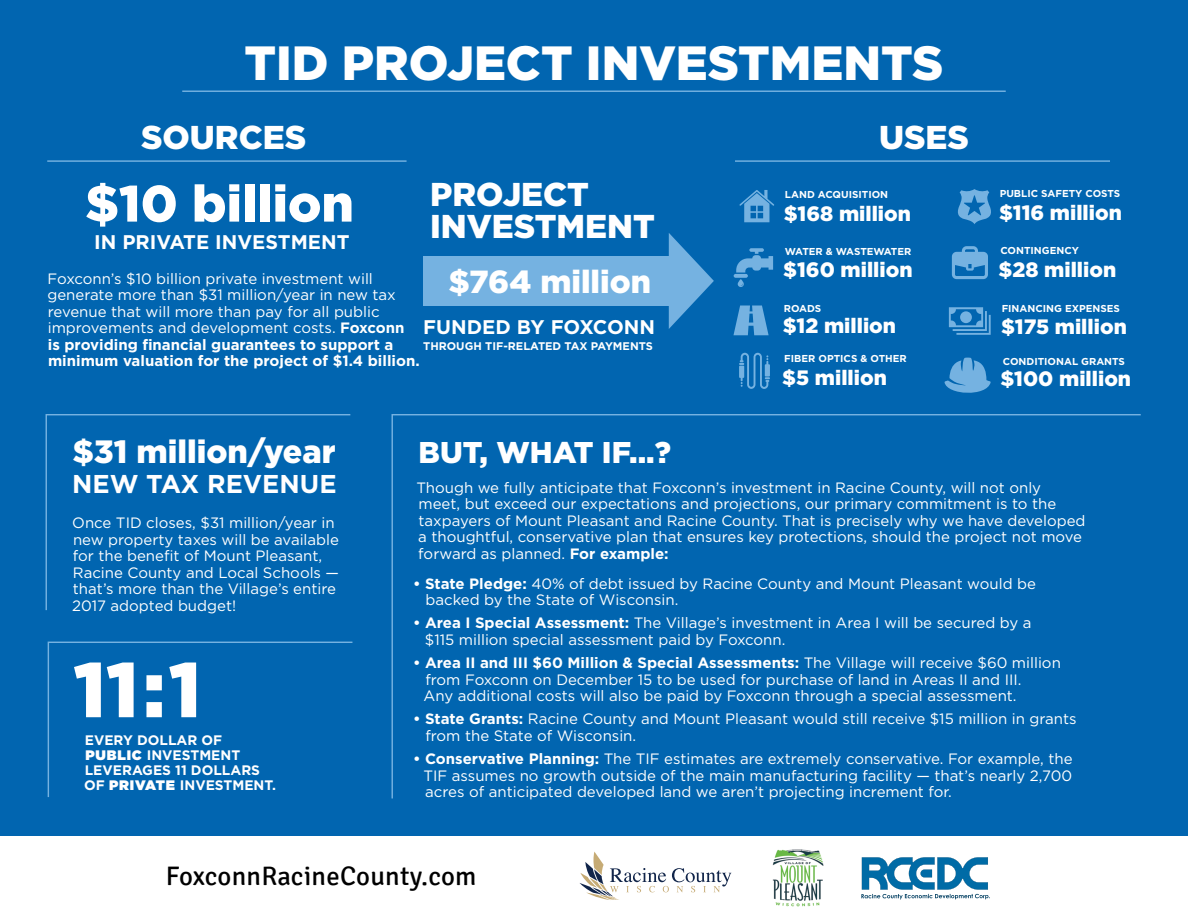
<style>
.page{position:relative;width:1188px;height:918px;background:#0165b0}
.page>*{position:absolute;margin:0;border:0;box-sizing:border-box;transform-origin:0 0}
.t1{font:900 77.55px "Gotham";color:#fff}
.t2{font:900 51.15px "Gotham";color:#fff}
.t3{font:900 48px "Gotham";color:#fff}
.t4{font:900 33px/31.5px "Gotham";color:#fff}
.t5{font:900 32.25px "Gotham";color:#fff}
.t6{font:900 31.95px "Gotham";color:#fff}
.t7{font:900 30px "Gotham";color:#fff}
.t8{font:26.7px "Signika";letter-spacing:.01em;color:#000}
.t9{font:700 25.8px "Gotham";color:#fff}
.t10{font:900 20.85px "Gotham";color:#fff}
.t11{font:700 19.8px "Gotham";color:#fff}
.t12{font:15px/16.5px "Gotham";color:#fff}
.t13{font:700 13.8px/15px "Gotham";color:#fff}
.t14{font:700 11.1px "Gotham";color:#fff}
.t15{font:700 10.05px "Gotham";color:#fff}
.s1{font-weight:700}
.s2{font-weight:900}
</style>
<div class="page">
<hr style="left:182px;top:91px;width:824px;height:1px;background:#75b2e1">
<hr style="left:47px;top:160px;width:360px;height:2px;background:#75b2e1">
<hr style="left:735px;top:160px;width:375px;height:2px;background:#75b2e1">
<svg style="left:391px;top:414px;width:750px;height:385px"></svg>
<svg style="left:45px;top:414px;width:306px;height:197px"></svg>
<svg style="left:47px;top:641px;width:306px;height:156px"></svg>
<svg style="left:739px;top:190px;width:35px;height:32px"></svg>
<svg style="left:734px;top:248px;width:39px;height:39px"></svg>
<svg style="left:733px;top:306px;width:36px;height:29px"></svg>
<svg style="left:958px;top:189px;width:33px;height:35px"></svg>
<svg style="left:949px;top:307px;width:42px;height:28px"></svg>
<div style="left:960px;top:311px;width:12px;height:12px;background:#75b2e1;border-radius:50%"></div>
<svg style="left:952px;top:246px;width:36px;height:33px"></svg>
<svg style="left:944px;top:358px;width:47px;height:35px"></svg>
<svg style="left:739px;top:353px;width:31px;height:36px"></svg>
<div style="left:423px;top:257px;width:259px;height:49px;background:#75b2e1"></div>
<svg style="left:669px;top:233px;width:45px;height:96px"></svg>
<div style="left:0;top:837px;width:1188px;height:81px;background:#fff"></div>
<img style="left:772px;top:849px;width:52px;height:58px">
<svg style="left:861px;top:857px;width:129px;height:42px"></svg>
<svg style="left:579px;top:852px;width:152px;height:48px"></svg>
<h3 class="t3" style="left:244px;top:30px;width:701px">TID PROJECT INVESTMENTS</h3>
<h3 class="t4" style="left:141px;top:122px;width:167px">SOURCES</h3>
<h3 class="t4" style="left:879px;top:122px;width:92px">USES</h3>
<h2 class="t2" style="left:85px;top:168px;width:270px">$10 billion</h2>
<h3 class="t11" style="left:94px;top:229px;width:257px">IN PRIVATE INVESTMENT</h3>
<h3 class="t4" style="left:430px;top:178px;width:226px">PROJECT<br>INVESTMENT</h3>
<h3 class="t6" style="left:448px;top:260px;width:204px">$764 million</h3>
<h3 class="t11" style="left:423px;top:314px;width:233px">FUNDED BY FOXCONN</h3>
<p class="t12" style="left:47px;top:270px;width:374px">Foxconn’s $10 billion private investment will generate more than $31 million/year in new tax revenue that will more than pay for all public improvements and development costs. <span class="s1">Foxconn is providing financial guarantees to support a minimum valuation for the project of $1.4 billion.</span></p>
<p class="t14" style="left:423px;top:338px;width:231px">THROUGH TIF-RELATED TAX PAYMENTS</p>
<p class="t15" style="left:785px;top:188px;width:105px">LAND ACQUISITION</p>
<h3 class="t10" style="left:784px;top:199px;width:129px">$168 million</h3>
<p class="t15" style="left:785px;top:245px;width:128px">WATER &amp; WASTEWATER</p>
<h3 class="t10" style="left:783px;top:255px;width:131px">$160 million</h3>
<p class="t15" style="left:784px;top:302px;width:39px">ROADS</p>
<h3 class="t10" style="left:783px;top:311px;width:115px">$12 million</h3>
<p class="t15" style="left:784px;top:352px;width:124px">FIBER OPTICS &amp; OTHER</p>
<h3 class="t10" style="left:782px;top:363px;width:106px">$5 million</h3>
<p class="t15" style="left:1000px;top:187px;width:122px">PUBLIC SAFETY COSTS</p>
<h3 class="t10" style="left:999px;top:198px;width:124px">$116 million</h3>
<p class="t15" style="left:1000px;top:244px;width:80px">CONTINGENCY</p>
<h3 class="t10" style="left:999px;top:255px;width:119px">$28 million</h3>
<p class="t15" style="left:1002px;top:302px;width:120px">FINANCING EXPENSES</p>
<h3 class="t10" style="left:1001px;top:313px;width:127px">$175 million</h3>
<p class="t15" style="left:1003px;top:354px;width:124px">CONDITIONAL GRANTS</p>
<h3 class="t10" style="left:1000px;top:364px;width:132px">$100 million</h3>
<h3 class="t5" style="left:72px;top:429px;width:265px">$31 million/year</h3>
<h3 class="t9" style="left:72px;top:467px;width:266px">NEW TAX REVENUE</h3>
<p class="t12" style="left:72px;top:514px;width:268px">Once TID closes, $31 million/year in new property taxes will be available for the benefit of Mount Pleasant, Racine County and Local Schools — that’s more than the Village’s entire 2017 adopted budget!</p>
<h1 class="t1" style="left:73px;top:636px;width:130px">11:1</h1>
<p class="t13" style="left:84px;top:733px;width:193px">EVERY DOLLAR OF<br><span class="s2">PUBLIC</span> INVESTMENT<br>LEVERAGES 11 DOLLARS<br>OF <span class="s2">PRIVATE</span> INVESTMENT.</p>
<h3 class="t7" style="left:419px;top:431px;width:254px">BUT, WHAT IF...?</h3>
<p class="t12" style="left:416px;top:479px;width:671px">Though we fully anticipate that Foxconn’s investment in Racine County, will not only meet, but exceed our expectations and projections, our primary commitment is to the taxpayers of Mount Pleasant and Racine County. That is precisely why we have developed a thoughtful, conservative plan that ensures key protections, should the project not move forward as planned. <span class="s1">For example:</span></p>
<p class="t12" style="left:426px;top:575px;width:612px;text-indent:-13px"><span class="s1">• State Pledge:</span> 40% of debt issued by Racine County and Mount Pleasant would be backed by the State of Wisconsin.</p>
<p class="t12" style="left:425px;top:614px;width:608px;text-indent:-12px"><span class="s1">• Area I Special Assessment:</span> The Village’s investment in Area I will be secured by a $115 million special assessment paid by Foxconn.</p>
<p class="t12" style="left:424px;top:654px;width:639px;text-indent:-11px"><span class="s1">• Area II and III $60 Million &amp; Special Assessments:</span> The Village will receive $60 million from Foxconn on December 15 to be used for purchase of land in Areas II and III.<br>Any additional costs will also be paid by Foxconn through a special assessment.</p>
<p class="t12" style="left:425px;top:710px;width:653px;text-indent:-12px"><span class="s1">• State Grants:</span> Racine County and Mount Pleasant would still receive $15 million in grants from the State of Wisconsin.</p>
<p class="t12" style="left:423px;top:750px;width:651px;text-align:justify;text-indent:-10px"><span class="s1">• Conservative Planning:</span> The TIF estimates are extremely conservative. For example, the TIF assumes no growth outside of the main manufacturing facility — that’s nearly 2,700 acres of anticipated developed land we aren’t projecting increment for.</p>
<h3 class="t8" style="left:166px;top:861px;width:312px">FoxconnRacineCounty.com</h3>
</div>
